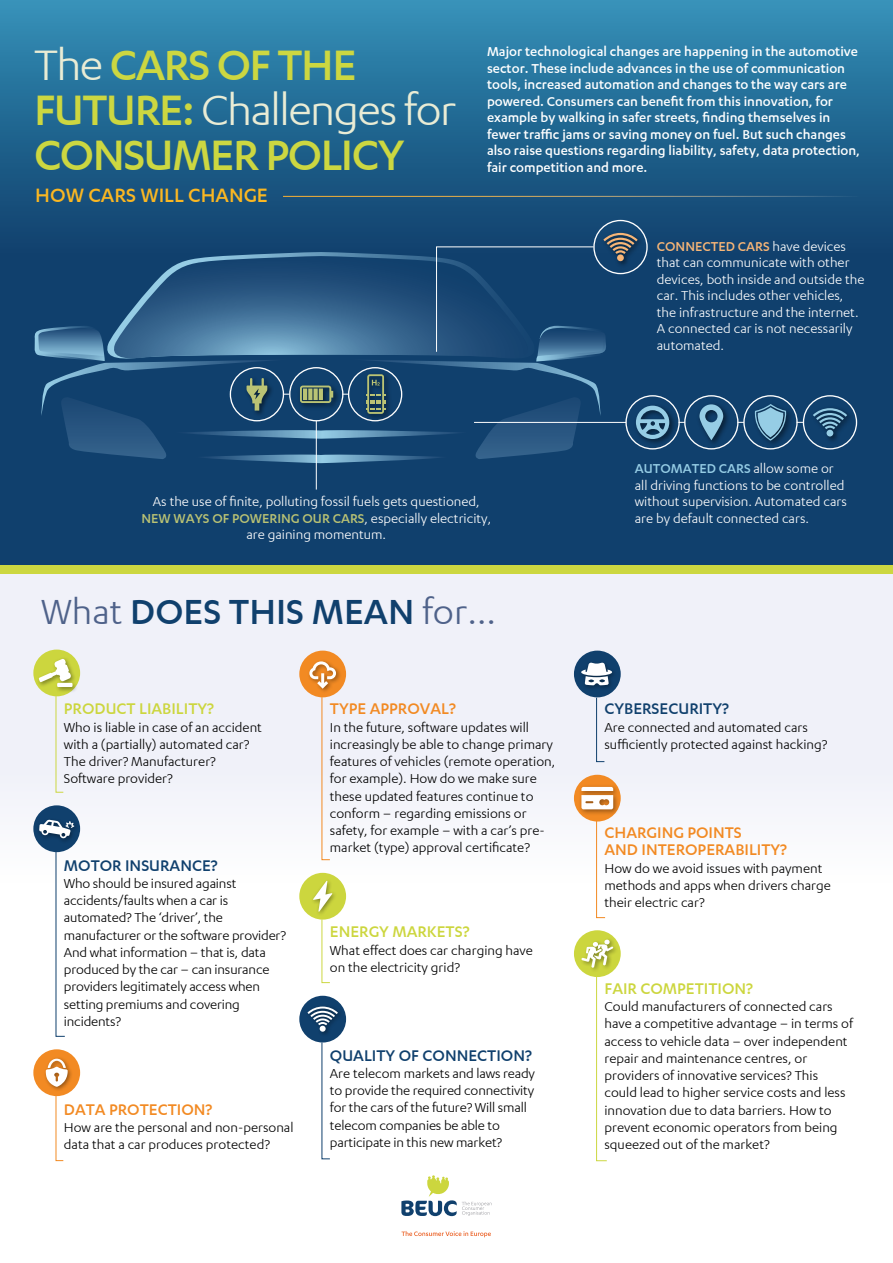
<style>
.page{position:relative;width:893px;height:1263px;background:#fff}
.page>*{position:absolute;margin:0;border:0;box-sizing:border-box;transform-origin:0 0}
.t1{font:500 49.5px/45px "Karbon";letter-spacing:-.03em;color:#ccd741}
.t2{font:500 40.5px "Karbon";color:#10406d}
.t3{font:500 22.5px "Karbon";color:#fab722}
.t4{font:500 18px/17.2px "Karbon";color:#f28a23}
.t5{font:500 18px "Karbon";color:#10406d}
.t6{font:500 18px "Karbon";color:#ccd63e}
.t7{font:15px/17.2px "Karbon";color:#000}
.t8{font:15px/16.5px "Karbon";color:#fff}
.t9{font:500 15px/16.5px "Karbon";color:#fff}
.s1{font-weight:400;color:#e9ecd5}
.s2{font-weight:500;color:#bac374}
.s3{font-weight:400;color:#4f628a}
.s4{font-weight:500;color:#f8b677}
.s5{font-weight:500;color:#96cde5}
</style>
<div class="page">
<div style="left:0;top:536px;width:893px;height:408px;background:linear-gradient(to right,#f4f5fb,#f5f5fb)"></div>
<div style="left:0;top:555px;width:893px;height:18px;background:#ccd741"></div>
<svg style="left:0;top:0;width:893px;height:564px;background:#1b5984"></svg>
<hr style="left:283px;top:196px;width:576px;height:1px;background:#fff">
<img style="left:599px;top:229px;width:48px;height:4px">
<div style="left:684px;top:395px;width:54px;height:54px;border:1px solid #fff;border-radius:50%"></div>
<div style="left:743px;top:395px;width:55px;height:54px;border:1px solid #fff;border-radius:50%"></div>
<div style="left:803px;top:395px;width:54px;height:54px;border:1px solid #fff;border-radius:50%"></div>
<hr style="left:316px;top:421px;width:1px;height:68px;background:#fff">
<img style="left:808px;top:404px;width:48px;height:41px">
<div style="left:826px;top:430px;width:7px;height:6px;background:#96cde5;border-radius:50%"></div>
<svg style="left:813px;top:408px;width:34px;height:21px"></svg>
<img style="left:750px;top:400px;width:45px;height:50px">
<svg style="left:754px;top:404px;width:33px;height:37px"></svg>
<img style="left:669px;top:401px;width:9px;height:47px">
<svg style="left:33px;top:233px;width:636px;height:230px;background:#22517b"></svg>
<img style="left:695px;top:400px;width:37px;height:49px">
<svg style="left:699px;top:404px;width:24px;height:36px"></svg>
<svg style="left:401px;top:1175px;width:91px;height:41px"></svg>
<svg style="left:402px;top:1231px;width:89px;height:6px"></svg>
<svg style="left:33px;top:649px;width:47px;height:47px"></svg>
<div style="left:36px;top:656px;width:42px;height:36px;background:#000;opacity:.4"></div>
<svg style="left:39px;top:659px;width:34px;height:28px"></svg>
<svg style="left:55px;top:695px;width:9px;height:98px"></svg>
<div style="left:33px;top:805px;width:47px;height:47px;background:#10406d;border-radius:50%"></div>
<svg style="left:55px;top:851px;width:11px;height:186px"></svg>
<div style="left:37px;top:817px;width:43px;height:27px;background:#000;opacity:.4"></div>
<svg style="left:39px;top:820px;width:35px;height:18px"></svg>
<div style="left:33px;top:1049px;width:47px;height:47px;background:#f28a23;border-radius:50%"></div>
<svg style="left:55px;top:1095px;width:9px;height:66px"></svg>
<div style="left:43px;top:1056px;width:30px;height:36px;background:#000;opacity:.4"></div>
<svg style="left:46px;top:1059px;width:22px;height:28px"></svg>
<div style="left:299px;top:651px;width:47px;height:46px;background:#f28a23;border-radius:50%"></div>
<svg style="left:321px;top:696px;width:10px;height:164px"></svg>
<div style="left:307px;top:659px;width:34px;height:35px;background:#000;opacity:.4"></div>
<svg style="left:309px;top:661px;width:27px;height:28px"></svg>
<div style="left:299px;top:873px;width:47px;height:46px;background:#ccd63e;border-radius:50%"></div>
<svg style="left:321px;top:918px;width:10px;height:65px"></svg>
<div style="left:311px;top:878px;width:27px;height:39px;background:#ccd63e"></div>
<svg style="left:313px;top:881px;width:19px;height:31px"></svg>
<div style="left:574px;top:651px;width:47px;height:46px;background:#10406d;border-radius:50%"></div>
<svg style="left:596px;top:697px;width:9px;height:65px"></svg>
<div style="left:579px;top:660px;width:39px;height:31px;background:#000;opacity:.4"></div>
<svg style="left:581px;top:662px;width:31px;height:23px"></svg>
<div style="left:299px;top:996px;width:47px;height:46px;background:#10406d;border-radius:50%"></div>
<svg style="left:321px;top:1042px;width:9px;height:117px"></svg>
<div style="left:305px;top:1004px;width:38px;height:33px;background:#000;opacity:.4"></div>
<svg style="left:307px;top:1006px;width:31px;height:26px"></svg>
<div style="left:574px;top:775px;width:47px;height:46px;background:#f28a23;border-radius:50%"></div>
<svg style="left:596px;top:820px;width:10px;height:98px"></svg>
<div style="left:579px;top:784px;width:41px;height:32px;background:#000;opacity:.4"></div>
<svg style="left:581px;top:787px;width:32px;height:22px"></svg>
<div style="left:574px;top:930px;width:47px;height:47px;background:#ccd63e;border-radius:50%"></div>
<svg style="left:596px;top:975px;width:11px;height:186px"></svg>
<div style="left:579px;top:937px;width:39px;height:36px;background:#000;opacity:.4"></div>
<svg style="left:581px;top:939px;width:32px;height:29px"></svg>
<p class="t1" style="left:34px;top:42px;width:424px"><span class="s1">The</span> CARS OF THE<br>FUTURE: <span class="s1">Challenges for<br></span>CONSUMER POLICY</p>
<p class="t9" style="left:487px;top:43px;width:374px">Major technological changes are happening in the automotive sector. These include advances in the use of communication tools, increased automation and changes to the way cars are powered. Consumers can benefit from this innovation, for example by walking in safer streets, finding themselves in fewer traffic jams or saving money on fuel. But such changes also raise questions regarding liability, safety, data protection, fair competition and more.</p>
<p class="t3" style="left:35px;top:184px;width:234px">HOW CARS WILL CHANGE</p>
<p class="t8" style="left:141px;top:494px;width:351px;text-align:center">As the use of finite, polluting fossil fuels gets questioned,<br><span class="s2">NEW WAYS OF POWERING OUR CARS</span>, especially electricity, are gaining momentum.</p>
<p class="t2" style="left:41px;top:592px;width:457px"><span class="s3">What</span> DOES THIS MEAN <span class="s3">for…</span></p>
<p class="t6" style="left:64px;top:700px;width:152px">PRODUCT LIABILITY?</p>
<p class="t7" style="left:64px;top:718px;width:200px">Who is liable in case of an accident with a (partially) automated car?<br>The driver? Manufacturer?<br>Software provider?</p>
<p class="t5" style="left:64px;top:856px;width:155px">MOTOR INSURANCE?</p>
<p class="t7" style="left:64px;top:874px;width:224px">Who should be insured against accidents/faults when a car is automated? The ‘driver’, the manufacturer or the software provider?<br>And what information – that is, data produced by the car – can insurance providers legitimately access when setting premiums and covering incidents?</p>
<p class="t4" style="left:64px;top:1100px;width:150px">DATA PROTECTION?</p>
<p class="t7" style="left:64px;top:1119px;width:231px">How are the personal and non-personal data that a car produces protected?</p>
<p class="t4" style="left:330px;top:700px;width:128px">TYPE APPROVAL?</p>
<p class="t7" style="left:330px;top:718px;width:227px">In the future, software updates will increasingly be able to change primary features of vehicles (remote operation, for example). How do we make sure these updated features continue to conform – regarding emissions or safety, for example – with a car’s pre&shy;market (type) approval certificate?</p>
<p class="t6" style="left:330px;top:923px;width:141px">ENERGY MARKETS?</p>
<p class="t7" style="left:330px;top:941px;width:205px">What effect does car charging have on the electricity grid?</p>
<p class="t5" style="left:330px;top:1046px;width:204px">QUALITY OF CONNECTION?</p>
<p class="t7" style="left:330px;top:1065px;width:207px">Are telecom markets and laws ready to provide the required connectivity for the cars of the future? Will small telecom companies be able to participate in this new market?</p>
<p class="t8" style="left:657px;top:238px;width:209px"><span class="s4">CONNECTED CARS</span> have devices that can communicate with other devices, both inside and outside the car. This includes other vehicles, the infrastructure and the internet.<br>A connected car is not necessarily automated.</p>
<p class="t8" style="left:635px;top:460px;width:214px"><span class="s5">AUTOMATED CARS</span> allow some or all driving functions to be controlled without supervision. Automated cars are by default connected cars.</p>
<p class="t5" style="left:604px;top:700px;width:126px">CYBERSECURITY?</p>
<p class="t7" style="left:604px;top:718px;width:224px">Are connected and automated cars sufficiently protected against hacking?</p>
<p class="t4" style="left:604px;top:824px;width:184px">CHARGING POINTS<br>AND INTEROPERABILITY?</p>
<p class="t7" style="left:604px;top:859px;width:228px">How do we avoid issues with payment methods and apps when drivers charge their electric car?</p>
<p class="t6" style="left:604px;top:979px;width:150px">FAIR COMPETITION?</p>
<p class="t7" style="left:604px;top:998px;width:250px">Could manufacturers of connected cars have a competitive advantage – in terms of access to vehicle data – over independent repair and maintenance centres, or providers of innovative services? This could lead to higher service costs and less innovation due to data barriers. How to prevent economic operators from being squeezed out of the market?</p>
</div>
